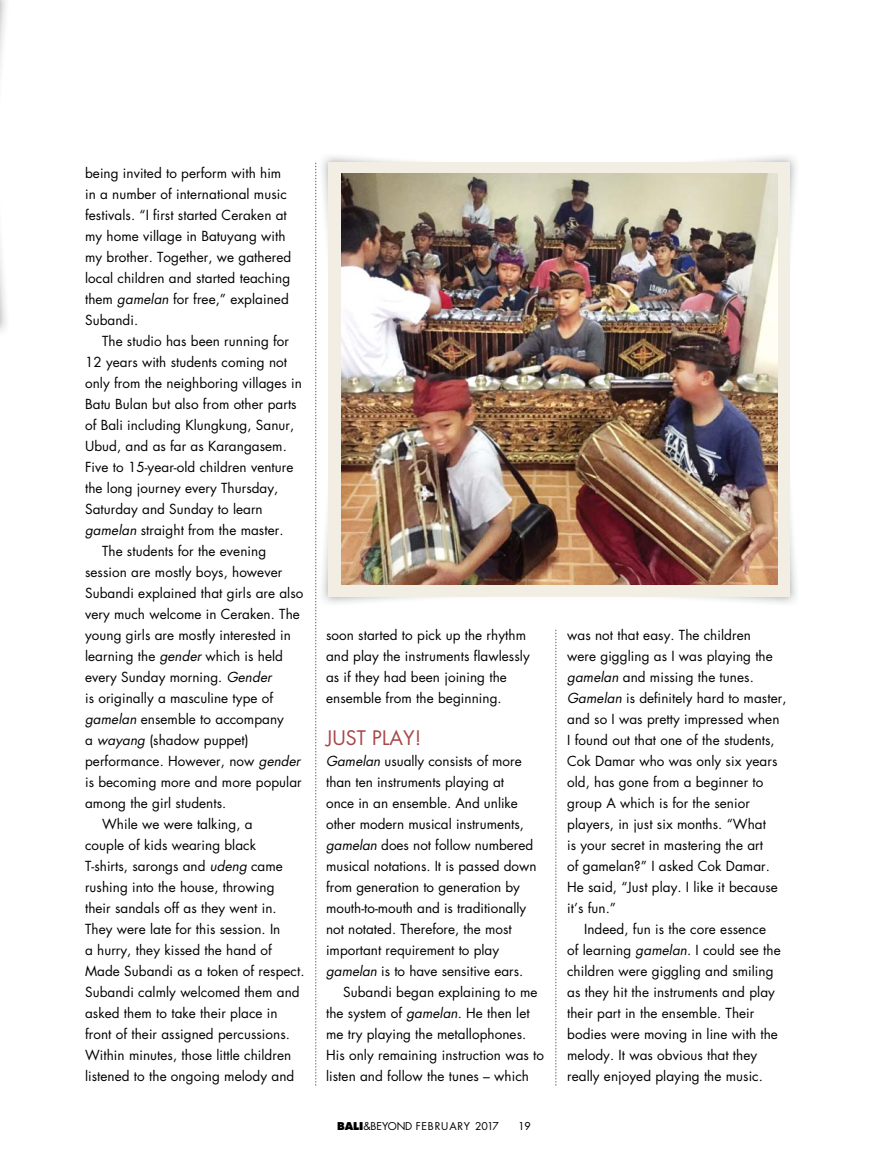
<style>
.page{position:relative;width:872px;height:1170px;background:#fff}
.page>*{position:absolute;margin:0;border:0;box-sizing:border-box;transform-origin:0 0}
.t1{font:19.5px "Futura Std";letter-spacing:.005em;color:#a8474a}
.t2{font:13.5px/21px "Futura Std";letter-spacing:.005em;color:#000}
.t3{font:10.5px "Futura Std";color:#000}
.t4{font:500 10.5px "Futura Std";color:#000}
.s1{font-style:italic}
.s2{font-weight:800}
</style>
<div class="page">
<img style="left:0;top:0;width:6px;height:332px">
<img style="left:322px;top:156px;width:474px;height:448px">
<div style="left:329px;top:163px;width:461px;height:433px;background:#f2eee4"></div>
<svg style="left:315px;top:163px;width:1px;height:922px"></svg>
<svg style="left:555px;top:629px;width:1px;height:456px"></svg>
<img style="left:341px;top:174px;width:436px;height:410px">
<p class="t2" style="left:85px;top:163px;width:208px">being invited to perform with him in a number of international music festivals. “I first started Ceraken at my home village in Batuyang with my brother. Together, we gathered local children and started teaching them <span class="s1">gamelan</span> for free,” explained<br>Subandi.</p>
<p class="t2" style="left:102px;top:331px;width:188px">The studio has been running for</p>
<p class="t2" style="left:85px;top:352px;width:204px">12 years with students coming not</p>
<p class="t2" style="left:85px;top:373px;width:218px">only from the neighboring villages in</p>
<p class="t2" style="left:85px;top:394px;width:213px">Batu Bulan but also from other parts</p>
<p class="t2" style="left:85px;top:415px;width:211px">of Bali including Klungkung, Sanur,</p>
<p class="t2" style="left:85px;top:436px;width:203px">Ubud, and as far as Karangasem.</p>
<p class="t2" style="left:85px;top:457px;width:210px">Five to 15-year-old children venture</p>
<p class="t2" style="left:85px;top:478px;width:195px">the long journey every Thursday,</p>
<p class="t2" style="left:85px;top:499px;width:179px">Saturday and Sunday to learn</p>
<p class="t2" style="left:85px;top:520px;width:200px"><span class="s1">gamelan</span> straight from the master.</p>
<p class="t2" style="left:102px;top:541px;width:166px">The students for the evening</p>
<p class="t2" style="left:85px;top:562px;width:199px">session are mostly boys, however</p>
<p class="t2" style="left:85px;top:583px;width:220px">Subandi explained that girls are also</p>
<p class="t2" style="left:85px;top:604px;width:216px">very much welcome in Ceraken. The</p>
<p class="t2" style="left:85px;top:625px;width:207px">young girls are mostly interested in</p>
<p class="t2" style="left:85px;top:646px;width:199px">learning the <span class="s1">gender</span> which is held</p>
<p class="t2" style="left:85px;top:667px;width:188px">every Sunday morning. <span class="s1">Gender</span></p>
<p class="t2" style="left:85px;top:688px;width:190px">is originally a masculine type of</p>
<p class="t2" style="left:85px;top:709px;width:200px"><span class="s1">gamelan</span> ensemble to accompany</p>
<p class="t2" style="left:85px;top:730px;width:165px">a <span class="s1">wayang</span> (shadow puppet)</p>
<p class="t2" style="left:85px;top:751px;width:217px">performance. However, now <span class="s1">gender</span></p>
<p class="t2" style="left:85px;top:772px;width:218px">is becoming more and more popular</p>
<p class="t2" style="left:85px;top:793px;width:143px">among the girl students.</p>
<p class="t2" style="left:102px;top:814px;width:152px">While we were talking, a</p>
<p class="t2" style="left:85px;top:835px;width:173px">couple of kids wearing black</p>
<p class="t2" style="left:85px;top:856px;width:199px">T-shirts, sarongs and <span class="s1">udeng</span> came</p>
<p class="t2" style="left:85px;top:877px;width:191px">rushing into the house, throwing</p>
<p class="t2" style="left:85px;top:898px;width:193px">their sandals off as they went in.</p>
<p class="t2" style="left:85px;top:919px;width:197px">They were late for this session. In</p>
<p class="t2" style="left:85px;top:940px;width:188px">a hurry, they kissed the hand of</p>
<p class="t2" style="left:85px;top:961px;width:221px">Made Subandi as a token of respect.</p>
<p class="t2" style="left:85px;top:982px;width:216px">Subandi calmly welcomed them and</p>
<p class="t2" style="left:85px;top:1003px;width:194px">asked them to take their place in</p>
<p class="t2" style="left:85px;top:1024px;width:206px">front of their assigned percussions.</p>
<p class="t2" style="left:85px;top:1045px;width:208px">Within minutes, those little children</p>
<p class="t2" style="left:85px;top:1066px;width:211px">listened to the ongoing melody and</p>
<p class="t2" style="left:326px;top:625px;width:205px">soon started to pick up the rhythm and play the instruments flawlessly as if they had been joining the ensemble from the beginning.</p>
<h1 class="t1" style="left:326px;top:728px;width:97px">JUST PLAY!</h1>
<p class="t2" style="left:326px;top:751px;width:197px"><span class="s1">Gamelan</span> usually consists of more</p>
<p class="t2" style="left:326px;top:772px;width:180px">than ten instruments playing at</p>
<p class="t2" style="left:326px;top:793px;width:193px">once in an ensemble. And unlike</p>
<p class="t2" style="left:326px;top:814px;width:199px">other modern musical instruments,</p>
<p class="t2" style="left:326px;top:835px;width:209px"><span class="s1">gamelan</span> does not follow numbered</p>
<p class="t2" style="left:326px;top:856px;width:212px">musical notations. It is passed down</p>
<p class="t2" style="left:326px;top:877px;width:195px">from generation to generation by</p>
<p class="t2" style="left:326px;top:898px;width:202px">mouth-to-mouth and is traditionally</p>
<p class="t2" style="left:326px;top:919px;width:187px">not notated. Therefore, the most</p>
<p class="t2" style="left:326px;top:940px;width:174px">important requirement to play</p>
<p class="t2" style="left:326px;top:961px;width:199px"><span class="s1">gamelan</span> is to have sensitive ears.</p>
<p class="t2" style="left:343px;top:982px;width:196px">Subandi began explaining to me</p>
<p class="t2" style="left:326px;top:1003px;width:205px">the system of <span class="s1">gamelan</span>. He then let</p>
<p class="t2" style="left:326px;top:1024px;width:202px">me try playing the metallophones.</p>
<p class="t2" style="left:326px;top:1045px;width:219px">His only remaining instruction was to</p>
<p class="t2" style="left:326px;top:1066px;width:204px">listen and follow the tunes – which</p>
<p class="t3" style="left:337px;top:1120px;width:163px"><span class="s2">BALI</span>&amp;BEYOND FEBRUARY 2017</p>
<p class="t4" style="left:518px;top:1120px;width:14px">19</p>
<p class="t2" style="left:567px;top:625px;width:185px">was not that easy. The children</p>
<p class="t2" style="left:567px;top:646px;width:207px">were giggling as I was playing the</p>
<p class="t2" style="left:567px;top:667px;width:188px"><span class="s1">gamelan</span> and missing the tunes.</p>
<p class="t2" style="left:567px;top:688px;width:221px"><span class="s1">Gamelan</span> is definitely hard to master,</p>
<p class="t2" style="left:567px;top:709px;width:214px">and so I was pretty impressed when</p>
<p class="t2" style="left:567px;top:730px;width:209px">I found out that one of the students,</p>
<p class="t2" style="left:567px;top:751px;width:212px">Cok Damar who was only six years</p>
<p class="t2" style="left:567px;top:772px;width:198px">old, has gone from a beginner to</p>
<p class="t2" style="left:567px;top:793px;width:184px">group A which is for the senior</p>
<p class="t2" style="left:567px;top:814px;width:200px">players, in just six months. “What</p>
<p class="t2" style="left:567px;top:835px;width:197px">is your secret in mastering the art</p>
<p class="t2" style="left:567px;top:856px;width:204px">of gamelan?” I asked Cok Damar.</p>
<p class="t2" style="left:567px;top:877px;width:212px">He said, “Just play. I like it because</p>
<p class="t2" style="left:567px;top:898px;width:50px">it’s fun.”</p>
<p class="t2" style="left:584px;top:919px;width:183px">Indeed, fun is the core essence</p>
<p class="t2" style="left:567px;top:940px;width:215px">of learning <span class="s1">gamelan</span>. I could see the</p>
<p class="t2" style="left:567px;top:961px;width:208px">children were giggling and smiling</p>
<p class="t2" style="left:567px;top:982px;width:209px">as they hit the instruments and play</p>
<p class="t2" style="left:567px;top:1003px;width:189px">their part in the ensemble. Their</p>
<p class="t2" style="left:567px;top:1024px;width:212px">bodies were moving in line with the</p>
<p class="t2" style="left:567px;top:1045px;width:191px">melody. It was obvious that they</p>
<p class="t2" style="left:567px;top:1066px;width:197px">really enjoyed playing the music.</p>
</div>
